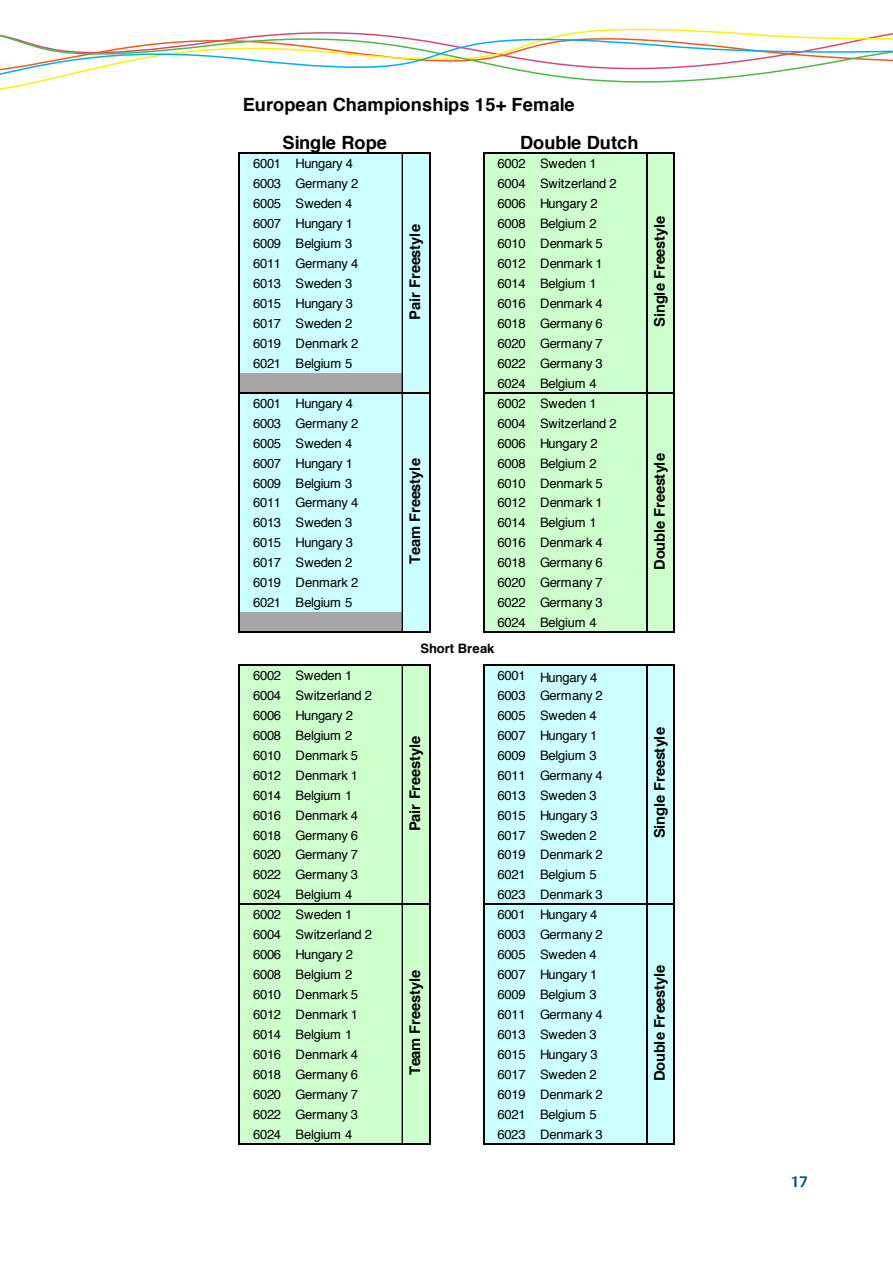
<style>
.page{position:relative;width:893px;height:1263px;background:#fff}
.page>*{position:absolute;margin:0;border:0;box-sizing:border-box;transform-origin:0 0}
.t1{font:700 18.15px "Helvetica";letter-spacing:.01em;color:#000}
.t2{font:18px "Cronos MM 574 12";color:#005376}
.t3{font:700 14.7px "Helvetica";letter-spacing:-.02em;color:#000}
.t4{font:13.05px/20px "Helvetica";letter-spacing:-.015em;color:#000}
.t5{font:700 13.05px "Helvetica";letter-spacing:.005em;color:#000}
</style>
<div class="page">
<svg style="left:0;top:28px;width:893px;height:62px"></svg>
<div style="left:239px;top:153px;width:192px;height:221px;background:#cff"></div>
<div style="left:484px;top:153px;width:191px;height:221px;background:#cfc"></div>
<div style="left:239px;top:373px;width:164px;height:21px;background:#a6a6a6"></div>
<div style="left:402px;top:373px;width:29px;height:21px;background:#cff"></div>
<div style="left:484px;top:373px;width:191px;height:21px;background:#cfc"></div>
<div style="left:239px;top:393px;width:192px;height:220px;background:#cff"></div>
<div style="left:484px;top:393px;width:191px;height:220px;background:#cfc"></div>
<div style="left:239px;top:612px;width:164px;height:21px;background:#a6a6a6"></div>
<div style="left:402px;top:612px;width:29px;height:21px;background:#cff"></div>
<div style="left:484px;top:612px;width:191px;height:21px;background:#cfc"></div>
<div style="left:239px;top:665px;width:192px;height:479px;background:#cfc"></div>
<div style="left:484px;top:665px;width:191px;height:479px;background:#cff"></div>
<hr style="left:240px;top:153px;width:191px;height:1px;background:#000">
<hr style="left:402px;top:154px;width:1px;height:238px;background:#000">
<hr style="left:240px;top:392px;width:191px;height:2px;background:#000">
<hr style="left:646px;top:154px;width:1px;height:238px;background:#000">
<hr style="left:647px;top:154px;width:1px;height:238px;background:#000">
<hr style="left:240px;top:631px;width:191px;height:2px;background:#000">
<hr style="left:238px;top:153px;width:2px;height:480px;background:#000">
<hr style="left:402px;top:394px;width:1px;height:237px;background:#000">
<hr style="left:429px;top:154px;width:2px;height:479px;background:#000">
<hr style="left:240px;top:664px;width:191px;height:2px;background:#000">
<hr style="left:483px;top:153px;width:1px;height:480px;background:#000">
<hr style="left:646px;top:394px;width:1px;height:237px;background:#000">
<hr style="left:647px;top:394px;width:1px;height:237px;background:#000">
<hr style="left:674px;top:154px;width:1px;height:479px;background:#000">
<hr style="left:402px;top:666px;width:1px;height:237px;background:#000">
<hr style="left:240px;top:903px;width:191px;height:2px;background:#000">
<hr style="left:646px;top:666px;width:1px;height:237px;background:#000">
<hr style="left:647px;top:666px;width:1px;height:237px;background:#000">
<hr style="left:240px;top:1143px;width:191px;height:1px;background:#000">
<hr style="left:238px;top:664px;width:2px;height:480px;background:#000">
<hr style="left:402px;top:905px;width:1px;height:238px;background:#000">
<hr style="left:429px;top:666px;width:2px;height:478px;background:#000">
<hr style="left:483px;top:664px;width:1px;height:480px;background:#000">
<hr style="left:646px;top:905px;width:1px;height:237px;background:#000">
<hr style="left:647px;top:905px;width:1px;height:238px;background:#000">
<hr style="left:674px;top:666px;width:1px;height:478px;background:#000">
<hr style="left:484px;top:153px;width:191px;height:1px;background:#000">
<hr style="left:484px;top:392px;width:191px;height:2px;background:#000">
<hr style="left:484px;top:631px;width:191px;height:2px;background:#000">
<hr style="left:484px;top:664px;width:191px;height:2px;background:#000">
<hr style="left:484px;top:903px;width:191px;height:2px;background:#000">
<hr style="left:484px;top:1143px;width:191px;height:1px;background:#000">
<h1 class="t1" style="left:243px;top:90px;width:333px">European Championships 15+ Female</h1>
<h1 class="t1" style="left:283px;top:128px;width:106px">Single Rope</h1>
<h1 class="t1" style="left:520px;top:128px;width:120px">Double Dutch</h1>
<p class="t4" style="left:253px;top:154px;width:102px">6001 Hungary 4</p>
<p class="t4" style="left:497px;top:154px;width:101px">6002 Sweden 1</p>
<p class="t4" style="left:253px;top:174px;width:107px">6003 Germany 2</p>
<p class="t4" style="left:497px;top:174px;width:121px">6004 Switzerland 2</p>
<p class="t4" style="left:253px;top:194px;width:101px">6005 Sweden 4</p>
<p class="t4" style="left:497px;top:194px;width:102px">6006 Hungary 2</p>
<p class="t4" style="left:253px;top:214px;width:102px">6007 Hungary 1</p>
<p class="t4" style="left:497px;top:214px;width:101px">6008 Belgium 2</p>
<p class="t4" style="left:253px;top:234px;width:101px">6009 Belgium 3</p>
<p class="t4" style="left:497px;top:234px;width:107px">6010 Denmark 5</p>
<p class="t4" style="left:253px;top:254px;width:107px">6011 Germany 4</p>
<p class="t4" style="left:497px;top:254px;width:107px">6012 Denmark 1</p>
<p class="t4" style="left:253px;top:274px;width:101px">6013 Sweden 3</p>
<p class="t4" style="left:497px;top:274px;width:101px">6014 Belgium 1</p>
<p class="t4" style="left:253px;top:294px;width:102px">6015 Hungary 3</p>
<p class="t4" style="left:497px;top:294px;width:107px">6016 Denmark 4</p>
<p class="t4" style="left:253px;top:314px;width:101px">6017 Sweden 2</p>
<p class="t4" style="left:497px;top:314px;width:107px">6018 Germany 6</p>
<p class="t4" style="left:253px;top:334px;width:107px">6019 Denmark 2</p>
<p class="t4" style="left:497px;top:334px;width:107px">6020 Germany 7</p>
<p class="t4" style="left:253px;top:354px;width:101px">6021 Belgium 5</p>
<p class="t4" style="left:497px;top:354px;width:107px">6022 Germany 3<br>6024 Belgium 4</p>
<p class="t4" style="left:253px;top:394px;width:102px">6001 Hungary 4</p>
<p class="t4" style="left:497px;top:394px;width:101px">6002 Sweden 1</p>
<p class="t4" style="left:253px;top:414px;width:107px">6003 Germany 2</p>
<p class="t4" style="left:497px;top:414px;width:121px">6004 Switzerland 2</p>
<p class="t4" style="left:253px;top:434px;width:101px">6005 Sweden 4</p>
<p class="t4" style="left:497px;top:434px;width:102px">6006 Hungary 2</p>
<p class="t4" style="left:253px;top:453px;width:102px">6007 Hungary 1</p>
<p class="t4" style="left:497px;top:453px;width:101px">6008 Belgium 2</p>
<p class="t4" style="left:253px;top:473px;width:101px">6009 Belgium 3</p>
<p class="t4" style="left:497px;top:473px;width:107px">6010 Denmark 5</p>
<p class="t4" style="left:253px;top:493px;width:107px">6011 Germany 4</p>
<p class="t4" style="left:497px;top:493px;width:107px">6012 Denmark 1</p>
<p class="t4" style="left:253px;top:513px;width:101px">6013 Sweden 3</p>
<p class="t4" style="left:497px;top:513px;width:101px">6014 Belgium 1</p>
<p class="t4" style="left:253px;top:533px;width:102px">6015 Hungary 3</p>
<p class="t4" style="left:497px;top:533px;width:107px">6016 Denmark 4</p>
<p class="t4" style="left:253px;top:553px;width:101px">6017 Sweden 2</p>
<p class="t4" style="left:497px;top:553px;width:107px">6018 Germany 6</p>
<p class="t4" style="left:253px;top:573px;width:107px">6019 Denmark 2</p>
<p class="t4" style="left:497px;top:573px;width:107px">6020 Germany 7</p>
<p class="t4" style="left:253px;top:593px;width:101px">6021 Belgium 5</p>
<p class="t4" style="left:497px;top:593px;width:107px">6022 Germany 3<br>6024 Belgium 4</p>
<p class="t3" style="left:403px;top:320px;width:97px;rotate:-90deg">Pair Freestyle</p>
<p class="t3" style="left:403px;top:563px;width:107px;rotate:-90deg">Team Freestyle</p>
<p class="t5" style="left:420px;top:637px;width:75px">Short Break</p>
<p class="t4" style="left:253px;top:666px;width:101px">6002 Sweden 1</p>
<p class="t4" style="left:497px;top:668px;width:102px">6001 Hungary 4</p>
<p class="t4" style="left:253px;top:686px;width:121px">6004 Switzerland 2</p>
<p class="t4" style="left:497px;top:686px;width:107px">6003 Germany 2</p>
<p class="t4" style="left:253px;top:706px;width:102px">6006 Hungary 2</p>
<p class="t4" style="left:497px;top:706px;width:101px">6005 Sweden 4</p>
<p class="t4" style="left:253px;top:726px;width:101px">6008 Belgium 2</p>
<p class="t4" style="left:497px;top:726px;width:102px">6007 Hungary 1</p>
<p class="t4" style="left:253px;top:746px;width:107px">6010 Denmark 5</p>
<p class="t4" style="left:497px;top:746px;width:101px">6009 Belgium 3</p>
<p class="t4" style="left:253px;top:766px;width:107px">6012 Denmark 1</p>
<p class="t4" style="left:497px;top:766px;width:107px">6011 Germany 4</p>
<p class="t4" style="left:253px;top:786px;width:101px">6014 Belgium 1</p>
<p class="t4" style="left:497px;top:786px;width:101px">6013 Sweden 3</p>
<p class="t4" style="left:253px;top:805px;width:107px">6016 Denmark 4</p>
<p class="t4" style="left:497px;top:805px;width:102px">6015 Hungary 3</p>
<p class="t4" style="left:253px;top:825px;width:107px">6018 Germany 6</p>
<p class="t4" style="left:497px;top:825px;width:101px">6017 Sweden 2</p>
<p class="t4" style="left:253px;top:845px;width:107px">6020 Germany 7</p>
<p class="t4" style="left:497px;top:845px;width:107px">6019 Denmark 2</p>
<p class="t4" style="left:253px;top:865px;width:107px">6022 Germany 3</p>
<p class="t4" style="left:497px;top:865px;width:101px">6021 Belgium 5</p>
<p class="t4" style="left:253px;top:885px;width:101px">6024 Belgium 4</p>
<p class="t4" style="left:497px;top:885px;width:107px">6023 Denmark 3</p>
<p class="t4" style="left:253px;top:905px;width:101px">6002 Sweden 1</p>
<p class="t4" style="left:497px;top:905px;width:102px">6001 Hungary 4</p>
<p class="t4" style="left:253px;top:925px;width:121px">6004 Switzerland 2</p>
<p class="t4" style="left:497px;top:925px;width:107px">6003 Germany 2</p>
<p class="t4" style="left:253px;top:945px;width:102px">6006 Hungary 2</p>
<p class="t4" style="left:497px;top:945px;width:101px">6005 Sweden 4</p>
<p class="t4" style="left:253px;top:965px;width:101px">6008 Belgium 2</p>
<p class="t4" style="left:497px;top:965px;width:102px">6007 Hungary 1</p>
<p class="t4" style="left:253px;top:985px;width:107px">6010 Denmark 5</p>
<p class="t4" style="left:497px;top:985px;width:101px">6009 Belgium 3</p>
<p class="t4" style="left:253px;top:1005px;width:107px">6012 Denmark 1</p>
<p class="t4" style="left:497px;top:1005px;width:107px">6011 Germany 4</p>
<p class="t4" style="left:253px;top:1025px;width:101px">6014 Belgium 1</p>
<p class="t4" style="left:497px;top:1025px;width:101px">6013 Sweden 3</p>
<p class="t4" style="left:253px;top:1045px;width:107px">6016 Denmark 4</p>
<p class="t4" style="left:497px;top:1045px;width:102px">6015 Hungary 3</p>
<p class="t4" style="left:253px;top:1065px;width:107px">6018 Germany 6</p>
<p class="t4" style="left:497px;top:1065px;width:101px">6017 Sweden 2</p>
<p class="t4" style="left:253px;top:1084px;width:107px">6020 Germany 7</p>
<p class="t4" style="left:497px;top:1084px;width:107px">6019 Denmark 2</p>
<p class="t4" style="left:253px;top:1104px;width:107px">6022 Germany 3</p>
<p class="t4" style="left:497px;top:1104px;width:101px">6021 Belgium 5</p>
<p class="t4" style="left:253px;top:1124px;width:101px">6024 Belgium 4</p>
<p class="t4" style="left:497px;top:1124px;width:107px">6023 Denmark 3</p>
<p class="t3" style="left:403px;top:831px;width:97px;rotate:-90deg">Pair Freestyle</p>
<p class="t3" style="left:403px;top:1075px;width:107px;rotate:-90deg">Team Freestyle</p>
<p class="t3" style="left:648px;top:327px;width:113px;rotate:-90deg">Single Freestyle</p>
<p class="t3" style="left:648px;top:570px;width:118px;rotate:-90deg">Double Freestyle</p>
<p class="t3" style="left:648px;top:838px;width:113px;rotate:-90deg">Single Freestyle</p>
<p class="t3" style="left:648px;top:1081px;width:118px;rotate:-90deg">Double Freestyle</p>
<h2 class="t2" style="left:791px;top:1172px;width:19px">17</h2>
</div>
